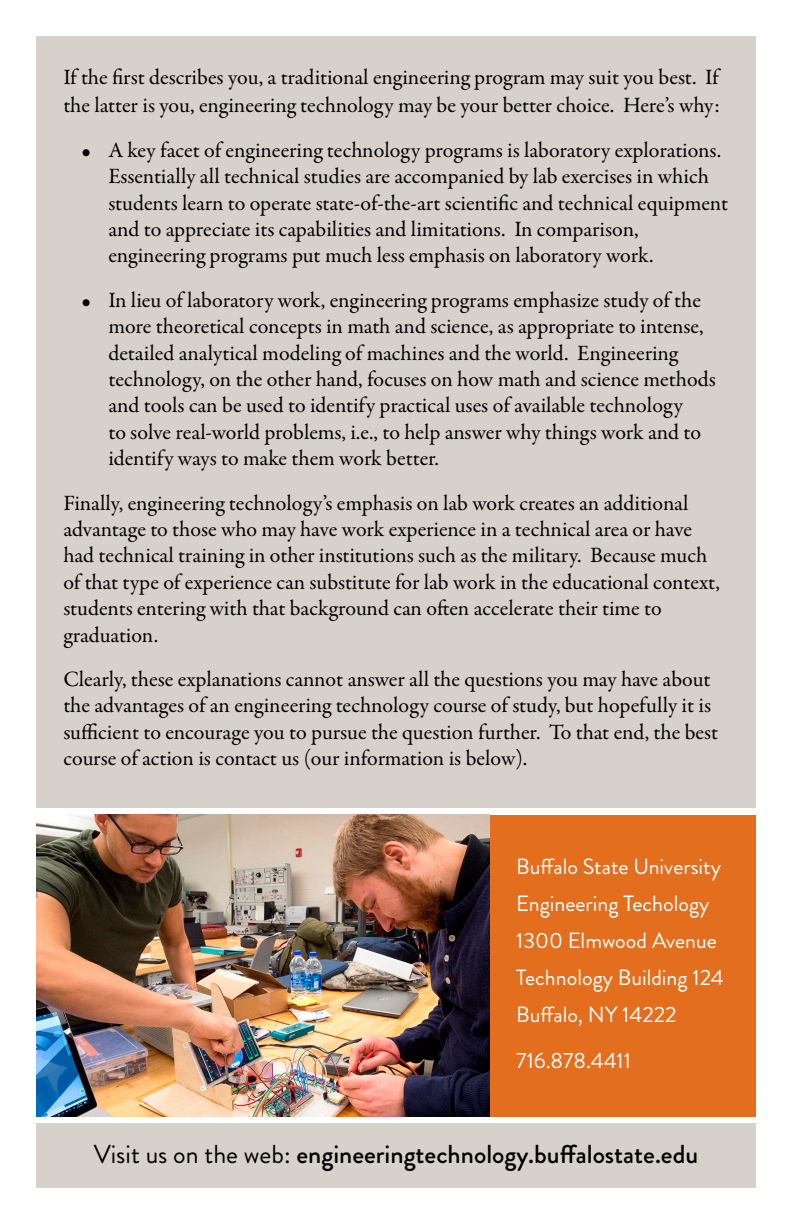
<style>
.page{position:relative;width:792px;height:1224px;background:#fff}
.page>*{position:absolute;margin:0;border:0;box-sizing:border-box;transform-origin:0 0}
.t1{font:500 26px "Brandon Grotesque";color:#000}
.t2{font:22px/26.4px "Garamond Premr Pro";letter-spacing:-.005em;color:#000}
.t3{font:22px "Brandon Grotesque";color:#fff}
.s1{font-weight:400}
</style>
<div class="page">
<div style="left:36px;top:1123px;width:720px;height:65px;background:#d7d1cb"></div>
<div style="left:36px;top:36px;width:720px;height:772px;background:#d7d1cb"></div>
<div style="left:36px;top:815px;width:720px;height:302px;background:#e36e1e"></div>
<img style="left:36px;top:815px;width:454px;height:302px">
<p class="t2" style="left:63px;top:63px;width:658px;line-height:28.8px">If the first describes you, a traditional engineering program may suit you best. If the latter is you, engineering technology may be your better choice. Here’s why:</p>
<p class="t2" style="left:108px;top:137px;width:621px;text-indent:-27px">• A key facet of engineering technology programs is laboratory explorations.<br>Essentially all technical studies are accompanied by lab exercises in which students learn to operate state-of-the-art scientific and technical equipment and to appreciate its capabilities and limitations. In comparison, engineering programs put much less emphasis on laboratory work.</p>
<p class="t2" style="left:108px;top:287px;width:609px;text-indent:-27px">• In lieu of laboratory work, engineering programs emphasize study of the more theoretical concepts in math and science, as appropriate to intense, detailed analytical modeling of machines and the world. Engineering technology, on the other hand, focuses on how math and science methods and tools can be used to identify practical uses of available technology<br>to solve real-world problems, i.e., to help answer why things work and to identify ways to make them work better.</p>
<p class="t2" style="left:63px;top:490px;width:658px">Finally, engineering technology’s emphasis on lab work creates an additional advantage to those who may have work experience in a technical area or have had technical training in other institutions such as the military. Because much of that type of experience can substitute for lab work in the educational context, students entering with that background can often accelerate their time to graduation.</p>
<p class="t2" style="left:63px;top:666px;width:656px">Clearly, these explanations cannot answer all the questions you may have about the advantages of an engineering technology course of study, but hopefully it is sufficient to encourage you to pursue the question further. To that end, the best course of action is contact us (our information is below).</p>
<p class="t3" style="left:516px;top:851px;width:206px">Buffalo State University</p>
<p class="t3" style="left:516px;top:888px;width:195px">Engineering Techology</p>
<p class="t3" style="left:516px;top:925px;width:202px">1300 Elmwood Avenue</p>
<p class="t3" style="left:516px;top:962px;width:209px">Technology Building 124</p>
<p class="t3" style="left:516px;top:999px;width:162px">Buffalo, NY 14222</p>
<p class="t3" style="left:516px;top:1045px;width:116px">716.878.4411</p>
<p class="t1" style="left:94px;top:1136px;width:606px"><span class="s1">Visit us on the web:</span> engineeringtechnology.buffalostate.edu</p>
</div>
